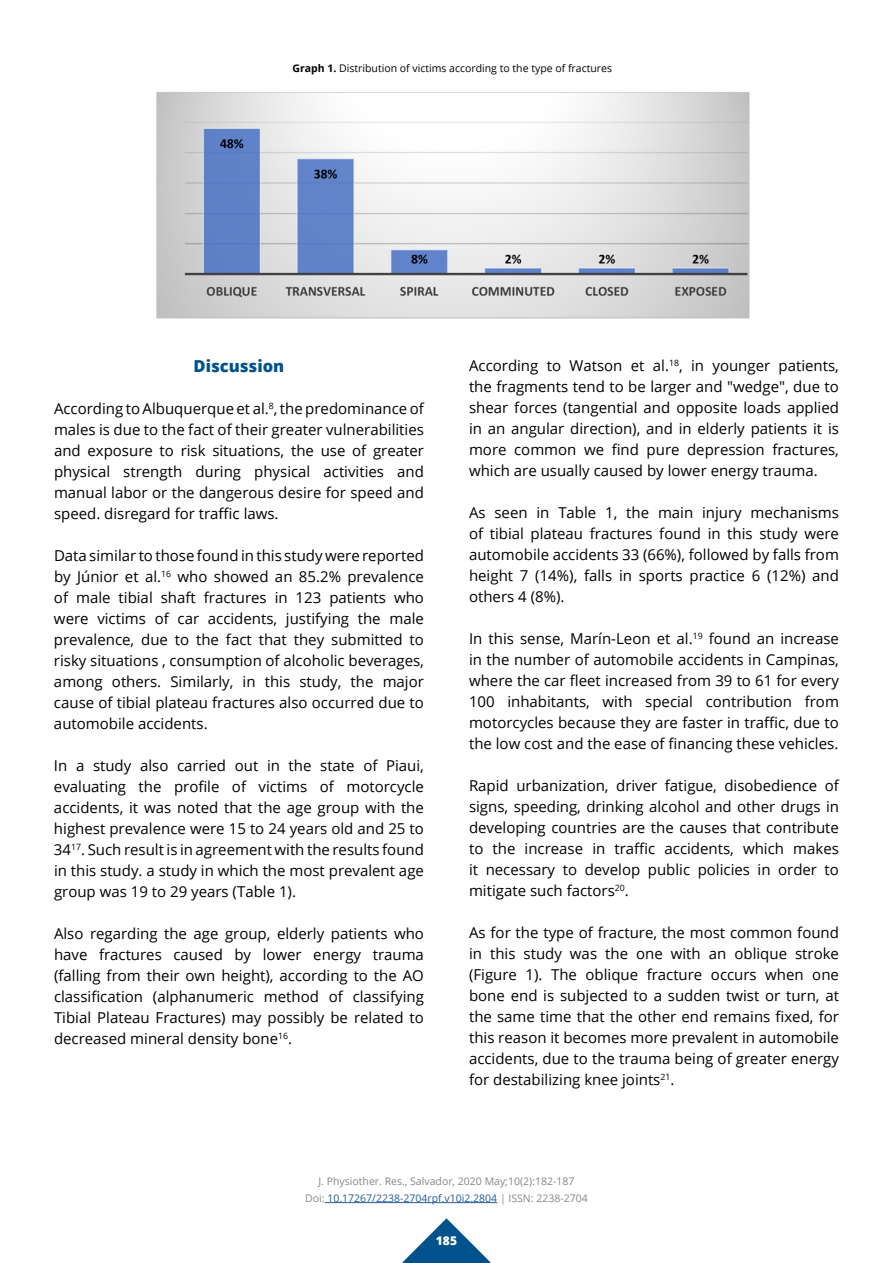
<style>
.page{position:relative;width:893px;height:1263px;background:#fff}
.page>*{position:absolute;margin:0;border:0;box-sizing:border-box;transform-origin:0 0}
.t1{font:800 16.5px "Open Sans";color:#00528c}
.t2{font:15px/21px "Open Sans";color:#000;text-align:justify}
.t3{font:800 12px "Open Sans";color:#fff}
.t4{font:10.5px/16.5px "Open Sans";color:#878787;text-align:center}
.t5{font:10.5px "Open Sans";color:#000}
.s1{font-weight:700}
.s2{color:#265b9b}
</style>
<div class="page">
<svg style="left:402px;top:1218px;width:89px;height:45px"></svg>
<hr style="left:325px;top:1202px;width:172px;height:1px;background:#265b9b">
<img style="left:156px;top:92px;width:594px;height:227px">
<p class="t5" style="left:292px;top:61px;width:321px"><span class="s1">Graph 1.</span> Distribution of victims according to the type of fractures</p>
<p class="t1" style="left:194px;top:353px;width:92px">Discussion</p>
<p class="t2" style="left:54px;top:398px;width:371px">According to Albuquerque et al.<sup>8</sup>, the predominance of males is due to the fact of their greater vulnerabilities and exposure to risk situations, the use of greater physical strength during physical activities and manual labor or the dangerous desire for speed and speed. disregard for traffic laws.</p>
<p class="t2" style="left:54px;top:545px;width:371px">Data similar to those found in this study were reported by Júnior et al.<sup>16</sup> who showed an 85.2% prevalence of male tibial shaft fractures in 123 patients who were victims of car accidents, justifying the male prevalence, due to the fact that they submitted to risky situations , consumption of alcoholic beverages, among others. Similarly, in this study, the major cause of tibial plateau fractures also occurred due to automobile accidents.</p>
<p class="t2" style="left:54px;top:755px;width:371px">In a study also carried out in the state of Piaui, evaluating the profile of victims of motorcycle accidents, it was noted that the age group with the highest prevalence were 15 to 24 years old and 25 to 34<sup>17</sup>. Such result is in agreement with the results found in this study. a study in which the most prevalent age group was 19 to 29 years (Table 1).</p>
<p class="t2" style="left:54px;top:923px;width:371px">Also regarding the age group, elderly patients who have fractures caused by lower energy trauma (falling from their own height), according to the AO classification (alphanumeric method of classifying Tibial Plateau Fractures) may possibly be related to decreased mineral density bone<sup>16</sup>.</p>
<p class="t2" style="left:469px;top:354px;width:371px">According to Watson et al.<sup>18</sup>, in younger patients, the fragments tend to be larger and "wedge", due to shear forces (tangential and opposite loads applied in an angular direction), and in elderly patients it is more common we find pure depression fractures, which are usually caused by lower energy trauma.</p>
<p class="t2" style="left:469px;top:501px;width:371px">As seen in Table 1, the main injury mechanisms of tibial plateau fractures found in this study were automobile accidents 33 (66%), followed by falls from height 7 (14%), falls in sports practice 6 (12%) and others 4 (8%).</p>
<p class="t2" style="left:469px;top:627px;width:371px">In this sense, Marín-Leon et al.<sup>19</sup> found an increase in the number of automobile accidents in Campinas, where the car fleet increased from 39 to 61 for every 100 inhabitants, with special contribution from motorcycles because they are faster in traffic, due to the low cost and the ease of financing these vehicles.</p>
<p class="t2" style="left:469px;top:774px;width:371px">Rapid urbanization, driver fatigue, disobedience of signs, speeding, drinking alcohol and other drugs in developing countries are the causes that contribute to the increase in traffic accidents, which makes it necessary to develop public policies in order to mitigate such factors<sup>20</sup>.</p>
<p class="t2" style="left:469px;top:921px;width:371px">As for the type of fracture, the most common found in this study was the one with an oblique stroke (Figure 1). The oblique fracture occurs when one bone end is subjected to a sudden twist or turn, at the same time that the other end remains fixed, for this reason it becomes more prevalent in automobile accidents, due to the trauma being of greater energy for destabilizing knee joints<sup>21</sup>.</p>
<p class="t4" style="left:305px;top:1173px;width:284px">J. Physiother. Res., Salvador, 2020 May;10(2):182-187<br>Doi: <span class="s2">10.17267/2238-2704rpf.v10i2.2804</span> | ISSN: 2238-2704</p>
<p class="t3" style="left:436px;top:1232px;width:23px">185</p>
</div>
